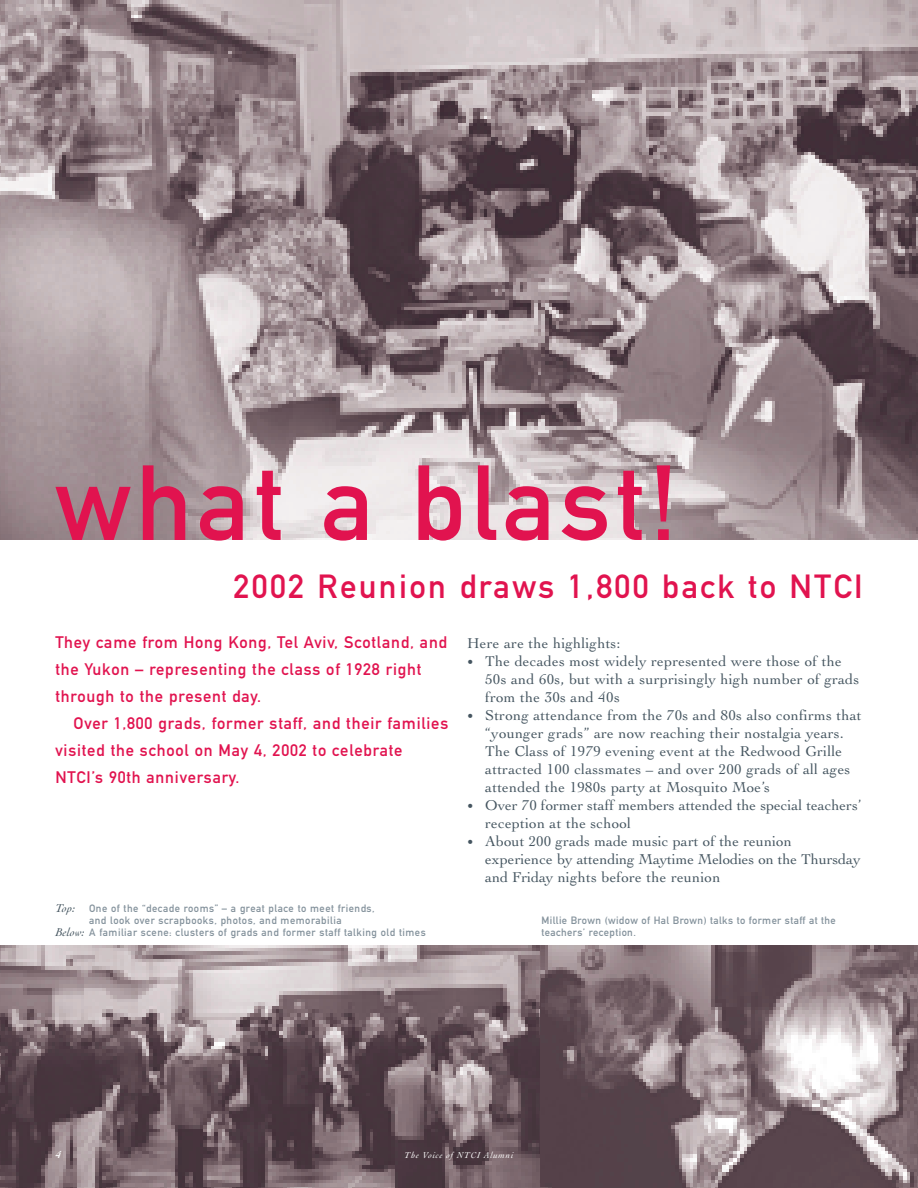
<style>
.page{position:relative;width:918px;height:1188px;background:#fff}
.page>*{position:absolute;margin:0;border:0;box-sizing:border-box;transform-origin:0 0}
.t1{font:104.85px "DIN Mittelschrift";letter-spacing:.05em;color:#e1134f}
.t2{font:33px "DIN Mittelschrift";letter-spacing:.07em;color:#e1134f}
.t3{font:16.5px/27px "DIN Mittelschrift";letter-spacing:.05em;color:#e1134f}
.t4{font:15px/18px "Cochin";letter-spacing:.015em;color:#455560}
.t5{font:10.5px/12px "DIN Mittelschrift";letter-spacing:.05em;color:#84929c}
.t6{font:italic 700 10.5px "Cochin";color:#fff}
.t7{font:italic 9px "Cochin";letter-spacing:.09em;color:#fff}
.s1{font-family:"Cochin";font-style:italic;font-size:12px;color:#455560}
.s2{font-size:12.75px}
</style>
<div class="page">
<img style="left:0;top:0;width:918px;height:540px">
<img style="left:0;top:945px;width:541px;height:243px">
<img style="left:541px;top:945px;width:377px;height:243px">
<h1 class="t1" style="left:55px;top:465px;width:623px">what a blast!</h1>
<h2 class="t2" style="left:234px;top:575px;width:631px">2002 Reunion draws 1,800 back to NTCI</h2>
<p class="t3" style="left:56px;top:630px;width:393px">They came from Hong Kong, Tel Aviv, Scotland, and the Yukon – representing the class of 1928 right through to the present day.</p>
<p class="t3" style="left:56px;top:711px;width:394px;text-indent:18px">Over 1,800 grads, former staff, and their families visited the school on May 4, 2002 to celebrate<br>NTCI’s 90th anniversary.</p>
<p class="t5" style="left:56px;top:903px;width:321px"><span class="s1">Top:</span> One of the “decade rooms” – a great place to meet friends,</p>
<p class="t5" style="left:89px;top:915px;width:254px">and look over scrapbooks, photos, and memorabilia</p>
<p class="t5" style="left:56px;top:927px;width:372px"><span class="s1">Below:</span> A familiar scene: clusters of grads and former staff talking old times</p>
<p class="t4" style="left:467px;top:635px;width:155px">Here are the highlights:</p>
<p class="t4" style="left:485px;top:653px;width:376px;text-indent:-18px"><span class="s2">•</span> The decades most widely represented were those of the<br>50s and 60s, but with a surprisingly high number of grads from the 30s and 40s</p>
<p class="t4" style="left:485px;top:707px;width:378px;text-indent:-18px"><span class="s2">•</span> Strong attendance from the 70s and 80s also confirms that “younger grads” are now reaching their nostalgia years.<br>The Class of 1979 evening event at the Redwood Grille attracted 100 classmates – and over 200 grads of all ages attended the 1980s party at Mosquito Moe’s</p>
<p class="t4" style="left:485px;top:797px;width:377px;text-indent:-18px"><span class="s2">•</span> Over 70 former staff members attended the special teachers’ reception at the school</p>
<p class="t4" style="left:485px;top:833px;width:377px;text-indent:-18px"><span class="s2">•</span> About 200 grads made music part of the reunion experience by attending Maytime Melodies on the Thursday and Friday nights before the reunion</p>
<p class="t5" style="left:542px;top:915px;width:296px">Millie Brown (widow of Hal Brown) talks to former staff at the teachers’ reception.</p>
<p class="t6" style="left:56px;top:1150px;width:7px">4</p>
<p class="t7" style="left:405px;top:1151px;width:110px">The Voice of NTCI Alumni</p>
</div>
